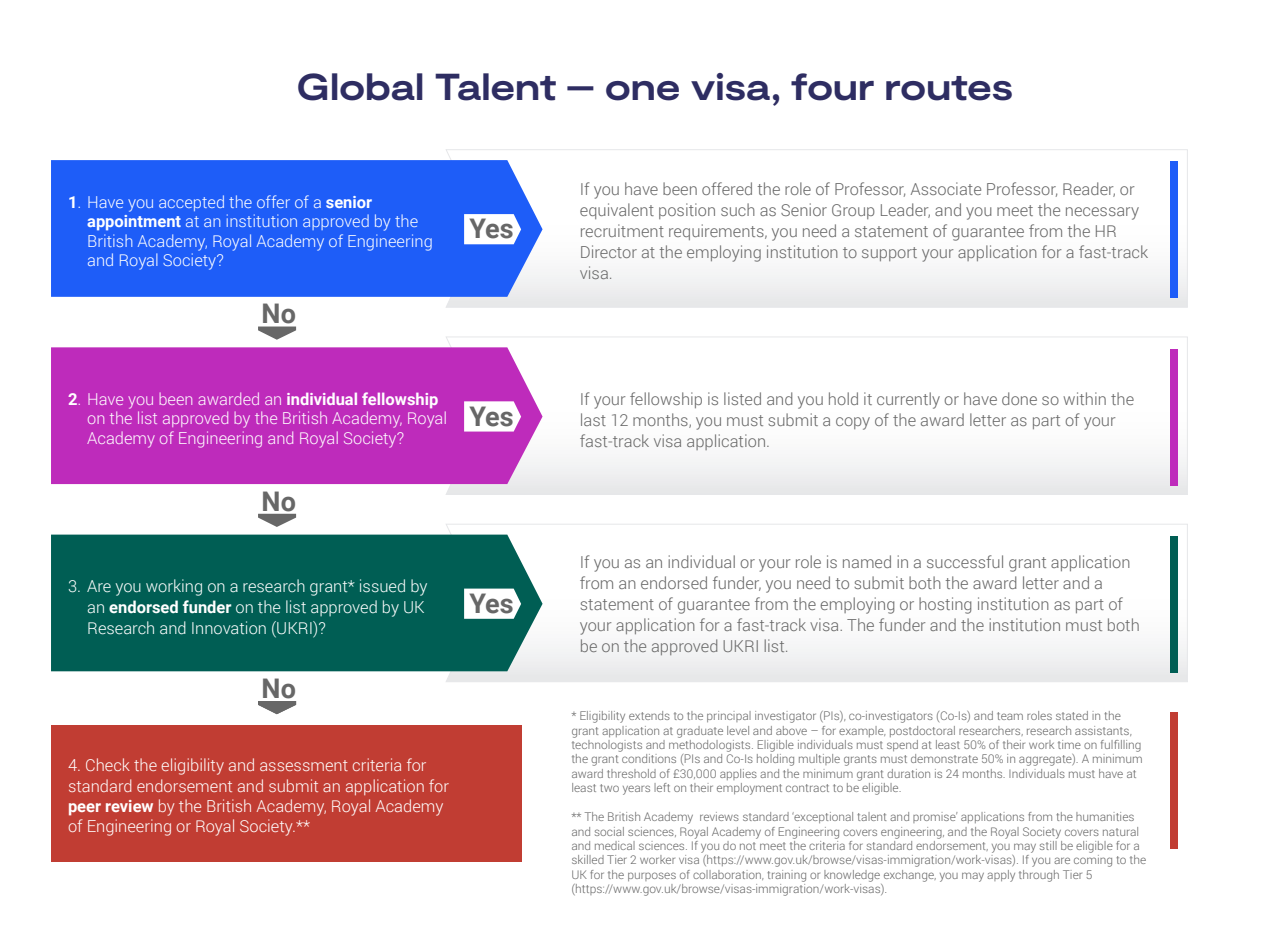
<style>
.page{position:relative;width:1263px;height:949px;background:#fff}
.page>*{position:absolute;margin:0;border:0;box-sizing:border-box;transform-origin:0 0}
.t1{font:700 expanded 37.5px "Moderat";letter-spacing:-.005em;color:#2e2d62}
.t2{font:700 27px "Roboto";color:#676767}
.t3{font:300 16.5px/21px "Roboto";color:#676767}
.t4{font:300 16.5px/19.5px "Roboto";color:#fff}
.t5{font:300 12px/14.4px "Roboto";color:#676767}
.s1{font-weight:700}
</style>
<div class="page">
<svg style="left:446px;top:149px;width:742px;height:158px"></svg>
<svg style="left:445px;top:336px;width:743px;height:158px"></svg>
<svg style="left:445px;top:524px;width:743px;height:158px"></svg>
<div style="left:51px;top:160px;width:491px;height:137px;background:#1e5df8"></div>
<div style="left:51px;top:347px;width:491px;height:137px;background:#be2bbb"></div>
<div style="left:51px;top:534px;width:491px;height:137px;background:#005e54"></div>
<svg style="left:464px;top:214px;width:57px;height:30px"></svg>
<svg style="left:464px;top:401px;width:57px;height:30px"></svg>
<svg style="left:464px;top:588px;width:57px;height:30px"></svg>
<svg style="left:258px;top:326px;width:38px;height:13px"></svg>
<svg style="left:258px;top:513px;width:38px;height:14px"></svg>
<svg style="left:258px;top:701px;width:38px;height:13px"></svg>
<div style="left:1171px;top:161px;width:7px;height:137px;background:#1e5df8"></div>
<div style="left:1171px;top:348px;width:7px;height:137px;background:#be2bbb"></div>
<div style="left:1171px;top:535px;width:7px;height:137px;background:#005e54"></div>
<div style="left:1171px;top:712px;width:7px;height:137px;background:#c13d33"></div>
<div style="left:51px;top:724px;width:470px;height:137px;background:#c13d33"></div>
<p class="t1" style="left:296px;top:65px;width:719px">Global Talent – one visa, four routes</p>
<p class="t4" style="left:87px;top:192px;width:347px;text-indent:-19px"><span class="s1">1</span>. Have you accepted the offer of a <span class="s1">senior appointment</span> at an institution approved by the British Academy, Royal Academy of Engineering and Royal Society?</p>
<p class="t2" style="left:262px;top:295px;width:36px">No</p>
<p class="t2" style="left:469px;top:210px;width:46px">Yes</p>
<p class="t4" style="left:87px;top:388px;width:362px;text-indent:-19px"><span class="s1">2</span>. Have you been awarded an <span class="s1">individual fellowship </span>on the list approved by the British Academy, Royal<br>Academy of Engineering and Royal Society?</p>
<p class="t2" style="left:262px;top:482px;width:36px">No</p>
<p class="t2" style="left:469px;top:397px;width:46px">Yes</p>
<p class="t4" style="left:87px;top:574px;width:342px;line-height:21px;text-indent:-19px">3. Are you working on a research grant* issued by an <span class="s1">endorsed funder</span> on the list approved by UK<br>Research and Innovation (UKRI)?</p>
<p class="t2" style="left:262px;top:669px;width:36px">No</p>
<p class="t2" style="left:469px;top:584px;width:46px">Yes</p>
<p class="t4" style="left:68px;top:754px;width:383px;line-height:20.2px">4. Check the eligibility and assessment criteria for standard endorsement and submit an application for <span class="s1">peer review</span> by the British Academy, Royal Academy of Engineering or Royal Society.**</p>
<p class="t3" style="left:580px;top:177px;width:570px">If you have been offered the role of Professor, Associate Professor, Reader, or equivalent position such as Senior Group Leader, and you meet the necessary recruitment requirements, you need a statement of guarantee from the HR Director at the employing institution to support your application for a fast-track visa.</p>
<p class="t3" style="left:580px;top:388px;width:556px">If your fellowship is listed and you hold it currently or have done so within the last 12 months, you must submit a copy of the award letter as part of your fast-track visa application.</p>
<p class="t3" style="left:580px;top:550px;width:562px">If you as an individual or your role is named in a successful grant application from an endorsed funder, you need to submit both the award letter and a statement of guarantee from the employing or hosting institution as part of your application for a fast-track visa. The funder and the institution must both be on the approved UKRI list.</p>
<p class="t5" style="left:571px;top:708px;width:573px">* Eligibility extends to the principal investigator (PIs), co-investigators (Co-Is) and team roles stated in the grant application at graduate level and above – for example, postdoctoral researchers, research assistants, technologists and methodologists. Eligible individuals must spend at least 50% of their work time on fulfilling the grant conditions (PIs and Co-Is holding multiple grants must demonstrate 50% in aggregate). A minimum award threshold of £30,000 applies and the minimum grant duration is 24 months. Individuals must have at least two years left on their employment contract to be eligible.</p>
<p class="t5" style="left:571px;top:809px;width:577px">** The British Academy reviews standard ‘exceptional talent and promise’ applications from the humanities and social sciences, Royal Academy of Engineering covers engineering, and the Royal Society covers natural and medical sciences. If you do not meet the criteria for standard endorsement, you may still be eligible for a skilled Tier 2 worker visa (https://www.gov.uk/browse/visas-immigration/work-visas). If you are coming to the UK for the purposes of collaboration, training or knowledge exchange, you may apply through Tier 5 (https://www.gov.uk/browse/visas-immigration/work-visas).</p>
</div>
